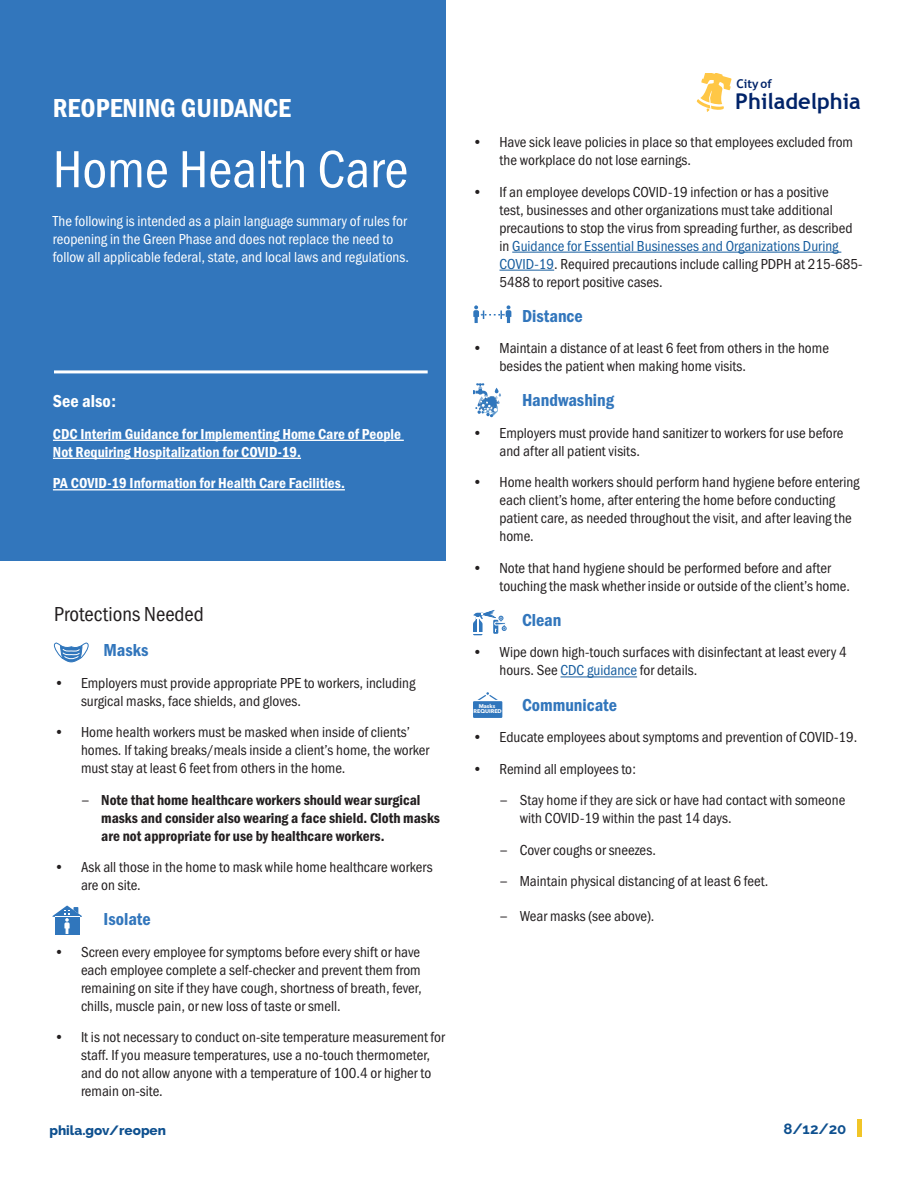
<style>
.page{position:relative;width:918px;height:1188px;background:#fff}
.page>*{position:absolute;margin:0;border:0;box-sizing:border-box;transform-origin:0 0}
.t1{font:54px "Franklin Gothic URW Con Boo";color:#fff}
.t2{font:27px "Franklin Gothic URW Con Dem";color:#fff}
.t3{font:700 21.75px "Trebuchet MS";color:#002369}
.t4{font:21px "Franklin Gothic URW Con Boo";color:#231f20}
.t5{font:18px "Franklin Gothic URW Con Dem";color:#3276bc}
.t6{font:18px "Franklin Gothic URW Con Dem";color:#fff}
.t7{font:15px/18px "Franklin Gothic URW Con Boo";color:#231f20}
.t8{font:15px/18px "Franklin Gothic URW Con Boo";color:#fff}
.t9{font:15px/18px "Franklin Gothic URW Con Dem";color:#231f20}
.t10{font:15px/18px "Franklin Gothic URW Con Dem";color:#fff}
.t11{font:700 15px "Raleway";color:#0e508f}
.t12{font:800 13.5px "Raleway";color:#0e508f}
.t13{font:700 12.15px "Trebuchet MS";color:#002369}
.t14{font:700 5.4px/5.4px "Avenir Next";color:#fff;text-align:center}
.s1{font-family:"Raleway"}
.s2{color:#175d9e}
</style>
<div class="page">
<div style="left:857px;top:1120px;width:5px;height:17px;background:#f1c527"></div>
<svg style="left:696px;top:73px;width:36px;height:39px"></svg>
<div style="left:0;top:0;width:446px;height:560px;background:#3276bc"></div>
<hr style="left:53px;top:440px;width:351px;height:1px;background:#fff">
<hr style="left:53px;top:458px;width:248px;height:1px;background:#fff">
<hr style="left:53px;top:489px;width:292px;height:1px;background:#fff">
<hr style="left:512px;top:252px;width:329px;height:1px;background:#175d9e">
<hr style="left:500px;top:270px;width:54px;height:1px;background:#175d9e">
<hr style="left:561px;top:676px;width:76px;height:1px;background:#175d9e">
<hr style="left:54px;top:370px;width:374px;height:3px;background:#fff">
<svg style="left:54px;top:642px;width:35px;height:21px"></svg>
<svg style="left:473px;top:305px;width:38px;height:18px"></svg>
<div style="left:55px;top:917px;width:24px;height:18px;background:#3076bc"></div>
<svg style="left:52px;top:906px;width:30px;height:28px"></svg>
<svg style="left:473px;top:610px;width:34px;height:25px"></svg>
<svg style="left:477px;top:692px;width:21px;height:8px"></svg>
<div style="left:473px;top:701px;width:29px;height:17px;background:#3076bc"></div>
<svg style="left:473px;top:383px;width:28px;height:34px"></svg>
<p class="t2" style="left:53px;top:90px;width:240px">REOPENING GUIDANCE</p>
<p class="t1" style="left:53px;top:136px;width:357px">Home Health Care</p>
<p class="t8" style="left:53px;top:212px;width:358px">The following is intended as a plain language summary of rules for reopening in the Green Phase and does not replace the need to follow all applicable federal, state, and local laws and regulations.</p>
<p class="t6" style="left:53px;top:389px;width:65px">See also:</p>
<p class="t10" style="left:53px;top:424px;width:350px">CDC Interim Guidance for Implementing Home Care of People<br>Not Requiring Hospitalization for COVID-19.</p>
<p class="t10" style="left:53px;top:474px;width:294px">PA COVID-19 Information for Health Care Facilities.</p>
<p class="t4" style="left:54px;top:601px;width:151px">Protections Needed</p>
<p class="t5" style="left:104px;top:638px;width:46px">Masks</p>
<p class="t7" style="left:81px;top:673px;width:336px;text-indent:-27px">• Employers must provide appropriate PPE to workers, including surgical masks, face shields, and gloves.</p>
<p class="t7" style="left:81px;top:723px;width:350px;text-indent:-27px">• Home health workers must be masked when inside of clients’ homes. If taking breaks/meals inside a client’s home, the worker must stay at least 6 feet from others in the home.</p>
<p class="t9" style="left:101px;top:790px;width:340px;text-indent:-20px"><span class="s1">–</span> Note that home healthcare workers should wear surgical masks and consider also wearing a face shield. Cloth masks are not appropriate for use by healthcare workers.</p>
<p class="t7" style="left:81px;top:858px;width:353px;text-indent:-27px">• Ask all those in the home to mask while home healthcare workers are on site.</p>
<p class="t5" style="left:104px;top:907px;width:49px">Isolate</p>
<p class="t7" style="left:81px;top:942px;width:342px;text-align:justify;text-indent:-27px">• Screen every employee for symptoms before every shift or have each employee complete a self-checker and prevent them from remaining on site if they have cough, shortness of breath, fever, chills, muscle pain, or new loss of taste or smell.</p>
<p class="t7" style="left:81px;top:1028px;width:365px;text-indent:-27px">• It is not necessary to conduct on-site temperature measurement for staff. If you measure temperatures, use a no-touch thermometer, and do not allow anyone with a temperature of 100.4 or higher to remain on-site.</p>
<p class="t13" style="left:736px;top:76px;width:37px">City of</p>
<h3 class="t3" style="left:735px;top:88px;width:127px">Philadelphia</h3>
<p class="t7" style="left:500px;top:133px;width:355px;text-indent:-27px">• Have sick leave policies in place so that employees excluded from the workplace do not lose earnings.</p>
<p class="t7" style="left:500px;top:182px;width:365px;text-indent:-27px">• If an employee develops COVID-19 infection or has a positive<br>test, businesses and other organizations must take additional precautions to stop the virus from spreading further, as described in <span class="s2">Guidance for Essential Businesses and Organizations During COVID-19</span>. Required precautions include calling PDPH at 215-685- 5488 to report positive cases.</p>
<p class="t5" style="left:522px;top:304px;width:62px">Distance</p>
<p class="t7" style="left:500px;top:339px;width:331px;text-indent:-27px">• Maintain a distance of at least 6 feet from others in the home besides the patient when making home visits.</p>
<p class="t5" style="left:522px;top:388px;width:93px">Handwashing</p>
<p class="t7" style="left:500px;top:424px;width:345px;text-indent:-27px">• Employers must provide hand sanitizer to workers for use before and after all patient visits.</p>
<p class="t7" style="left:500px;top:473px;width:362px;text-indent:-27px">• Home health workers should perform hand hygiene before entering each client’s home, after entering the home before conducting patient care, as needed throughout the visit, and after leaving the home.</p>
<p class="t7" style="left:500px;top:559px;width:352px;text-indent:-27px">• Note that hand hygiene should be performed before and after touching the mask whether inside or outside of the client’s home.</p>
<p class="t5" style="left:522px;top:608px;width:41px">Clean</p>
<p class="t7" style="left:500px;top:643px;width:349px;text-indent:-27px">• Wipe down high-touch surfaces with disinfectant at least every 4 hours. See <span class="s2">CDC guidance</span> for details.</p>
<p class="t5" style="left:522px;top:693px;width:97px">Communicate</p>
<p class="t7" style="left:472px;top:728px;width:387px">• Educate employees about symptoms and prevention of COVID-19.</p>
<p class="t7" style="left:472px;top:759px;width:165px">• Remind all employees to:</p>
<p class="t7" style="left:520px;top:791px;width:327px;text-indent:-20px"><span class="s1">–</span> Stay home if they are sick or have had contact with someone with COVID-19 within the past 14 days.</p>
<p class="t7" style="left:500px;top:840px;width:158px"><span class="s1">–</span> Cover coughs or sneezes.</p>
<p class="t7" style="left:500px;top:872px;width:270px"><span class="s1">–</span> Maintain physical distancing of at least 6 feet.</p>
<p class="t7" style="left:500px;top:907px;width:157px"><span class="s1">–</span> Wear masks (see above).</p>
<p class="t14" style="left:474px;top:703px;width:30px">Masks<br>REQUIRED</p>
<p class="t12" style="left:49px;top:1122px;width:118px">phila.gov/reopen</p>
<p class="t11" style="left:783px;top:1120px;width:65px">8/12/20</p>
</div>
